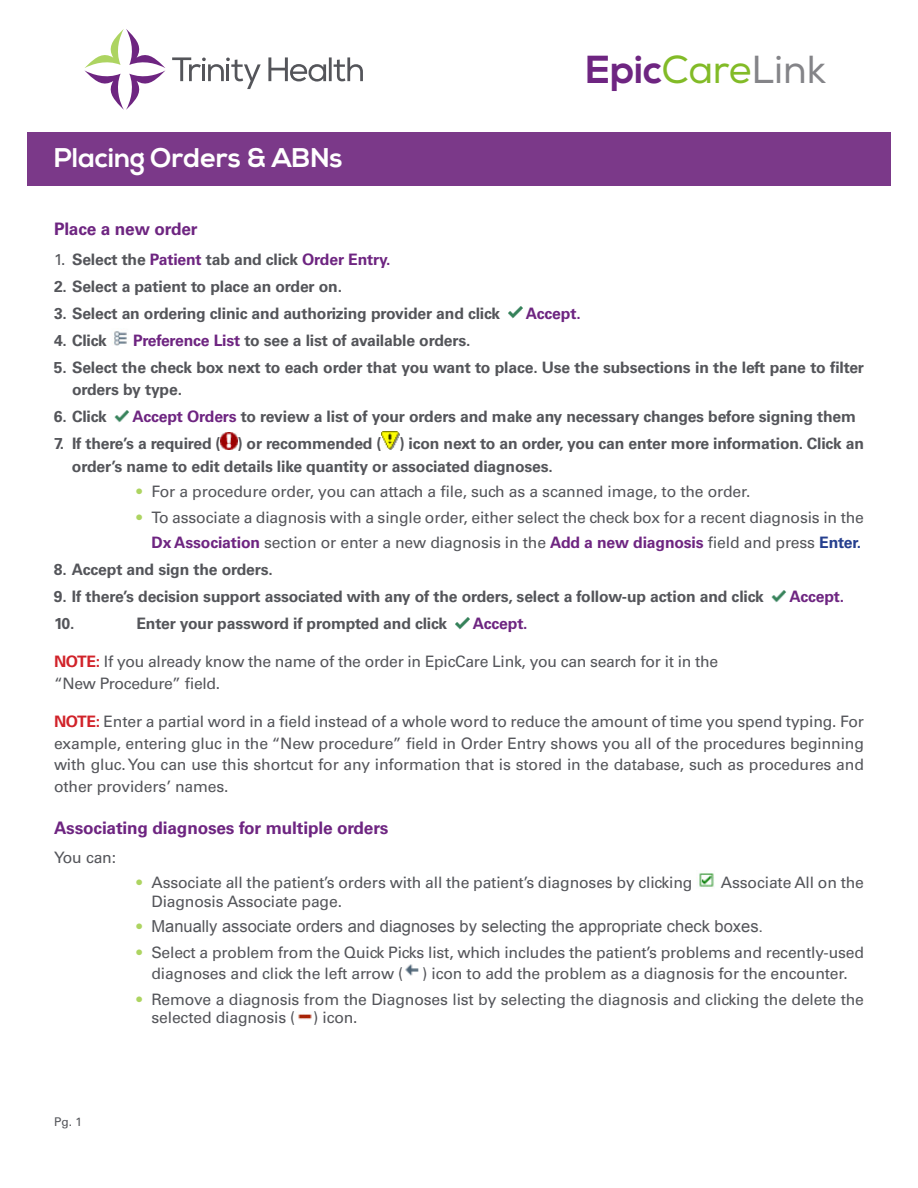
<style>
.page{position:relative;width:918px;height:1188px;background:#fff}
.page>*{position:absolute;margin:0;border:0;box-sizing:border-box;transform-origin:0 0}
.t1{font:700 39px "Nexa";color:#6e2581}
.t2{font:700 27px "Nexa";color:#fff}
.t3{font:700 17.25px "Univers LT Std";letter-spacing:-.01em;color:#6e2581}
.t4{font:16.5px "Arial";color:#54555a}
.t5{font:15.75px/21.8px "Univers LT Std";letter-spacing:-.01em;color:#54555a}
.t6{font:700 15.75px/22.5px "Univers LT Std";letter-spacing:-.01em;color:#54555a}
.t7{font:700 15.75px "Univers LT Std";letter-spacing:-.01em;color:#6e2581}
.t8{font:12px "Univers LT Std";color:#54555a}
.s1{font-weight:400;color:#82bb27}
.s2{font-weight:400;color:#848488}
.s3{font-weight:400}
.s4{color:#6e2581}
.s5{color:#add461}
.s6{font-weight:700;color:#6e2581}
.s7{font-weight:700;color:#253f8e}
.s8{font-weight:700;color:#d1232a}
.s9{font-family:"Univers LT Std";font-size:15.75px;color:#add461}
</style>
<div class="page">
<svg style="left:172px;top:57px;width:89px;height:32px"></svg>
<svg style="left:268px;top:57px;width:95px;height:25px"></svg>
<svg style="left:84px;top:29px;width:81px;height:81px"></svg>
<div style="left:27px;top:132px;width:864px;height:54px;background:#7b3989"></div>
<img style="left:508px;top:306px;width:15px;height:13px">
<img style="left:114px;top:331px;width:13px;height:15px">
<img style="left:114px;top:410px;width:15px;height:12px">
<img style="left:221px;top:433px;width:17px;height:16px">
<img style="left:382px;top:432px;width:18px;height:17px">
<img style="left:771px;top:590px;width:15px;height:12px">
<img style="left:455px;top:617px;width:15px;height:12px">
<img style="left:699px;top:873px;width:15px;height:14px">
<img style="left:405px;top:964px;width:14px;height:12px">
<img style="left:298px;top:1010px;width:14px;height:10px">
<p class="t2" style="left:54px;top:142px;width:290px">Placing Orders &amp; ABNs</p>
<h1 class="t1" style="left:586px;top:47px;width:242px">Epic<span class="s1">Care</span><span class="s2">Link</span></h1>
<h4 class="t3" style="left:54px;top:219px;width:145px">Place a new order</h4>
<p class="t6" style="left:54px;top:248px;width:338px"><span class="s3">1.</span> Select the <span class="s4">Patient</span> tab and click <span class="s4">Order Entry.</span></p>
<p class="t6" style="left:54px;top:275px;width:290px">2. Select a patient to place an order on.</p>
<p class="t6" style="left:54px;top:302px;width:448px">3. Select an ordering clinic and authorizing provider and click</p>
<p class="t7" style="left:526px;top:304px;width:56px">Accept.</p>
<p class="t6" style="left:54px;top:329px;width:54px">4. Click</p>
<p class="t6" style="left:133px;top:329px;width:339px"><span class="s4">Preference List</span> to see a list of available orders.</p>
<p class="t6" style="left:72px;top:356px;width:794px;text-indent:-18px">5. Select the check box next to each order that you want to place. Use the subsections in the left pane to flter orders by type.</p>
<p class="t6" style="left:54px;top:406px;width:54px">6. Click</p>
<p class="t6" style="left:133px;top:406px;width:725px"><span class="s4">Accept Orders</span> to review a list of your orders and make any necessary changes before signing them</p>
<p class="t6" style="left:72px;top:433px;width:794px;text-indent:-18px">7. If there’s a required ( ) or recommended ( ) icon next to an order, you can enter more information. Click an order’s name to edit details like quantity or associated diagnoses.</p>
<p class="t5" style="left:136px;top:481px;width:616px"><span class="s5">•</span> For a procedure order, you can attach a fle, such as a scanned image, to the order.</p>
<p class="t5" style="left:136px;top:505px;width:729px;line-height:25.5px;text-align:right"><span class="s5">•</span> To associate a diagnosis with a single order, either select the check box for a recent diagnosis in the<br><span class="s6">Dx Association</span> section or enter a new diagnosis in the <span class="s6">Add a new diagnosis</span> feld and press <span class="s7">Enter.</span></p>
<p class="t6" style="left:54px;top:559px;width:220px">8. Accept and sign the orders.</p>
<p class="t6" style="left:54px;top:586px;width:711px">9. If there’s decision support associated with any of the orders, select a follow-up action and click</p>
<p class="t7" style="left:790px;top:588px;width:56px">Accept.</p>
<p class="t6" style="left:54px;top:613px;width:22px">10.</p>
<p class="t6" style="left:136px;top:613px;width:312px">Enter your password if prompted and click</p>
<p class="t7" style="left:473px;top:615px;width:56px">Accept.</p>
<p class="t5" style="left:54px;top:651px;width:666px"><span class="s8">NOTE:</span> If you already know the name of the order in EpicCare Link, you can search for it in the “New Procedure” feld.</p>
<p class="t5" style="left:54px;top:710px;width:812px;text-align:justify"><span class="s8">NOTE:</span> Enter a partial word in a feld instead of a whole word to reduce the amount of time you spend typing. For example, entering gluc in the “New procedure” feld in Order Entry shows you all of the procedures beginning with gluc. You can use this shortcut for any information that is stored in the database, such as procedures and other providers’ names.</p>
<h4 class="t3" style="left:54px;top:818px;width:336px">Associating diagnoses for multiple orders</h4>
<p class="t5" style="left:54px;top:846px;width:64px">You can:</p>
<p class="t5" style="left:136px;top:872px;width:558px"><span class="s5">•</span> Associate all the patient’s orders with all the patient’s diagnoses by clicking</p>
<p class="t5" style="left:721px;top:872px;width:145px">Associate All on the</p>
<p class="t5" style="left:151px;top:891px;width:192px">Diagnosis Associate page.</p>
<p class="t4" style="left:136px;top:916px;width:628px"><span class="s9">•</span> Manually associate orders and diagnoses by selecting the appropriate check boxes.</p>
<p class="t5" style="left:136px;top:942px;width:729px;line-height:21.1px;text-align:center"><span class="s5">•</span> Select a problem from the Quick Picks list, which includes the patient’s problems and recently-used diagnoses and click the left arrow ( ) icon to add the problem as a diagnosis for the encounter.</p>
<p class="t5" style="left:151px;top:990px;width:714px;line-height:18.9px;text-indent:-15px"><span class="s5">•</span> Remove a diagnosis from the Diagnoses list by selecting the diagnosis and clicking the delete the selected diagnosis ( ) icon.</p>
<p class="t8" style="left:54px;top:1115px;width:30px">Pg. 1</p>
</div>
